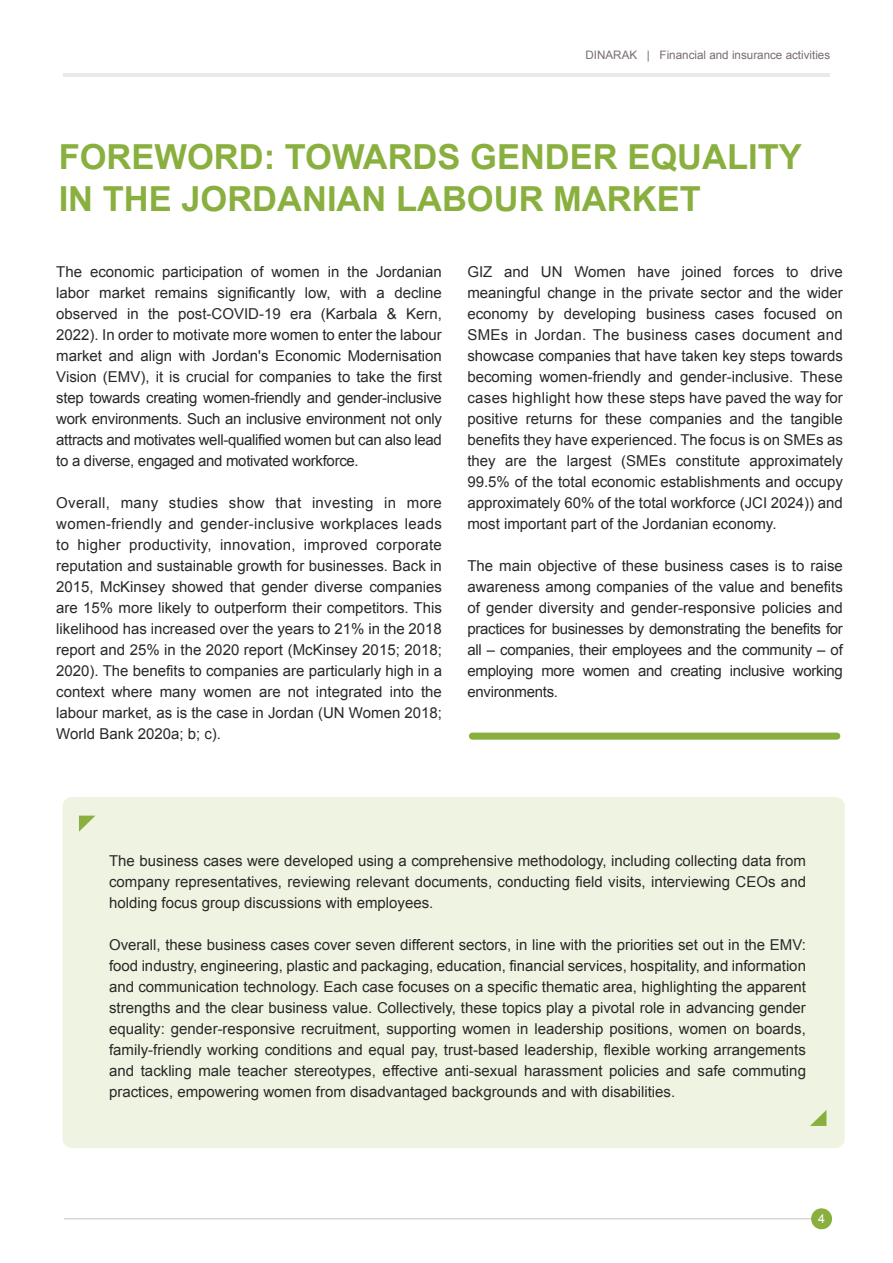
<style>
.page{position:relative;width:893px;height:1263px;background:#fff}
.page>*{position:absolute;margin:0;border:0;box-sizing:border-box;transform-origin:0 0}
.t1{font:700 34.5px/41.4px "Arial";color:#89b03f}
.t2{font:15px/21px "Arial";color:#2b2728;text-align:justify}
.t3{font:12.3px "Arial";color:#fff}
.t4{font:11.7px "Arial";color:#776e6c}
</style>
<div class="page">
<hr style="left:64px;top:1218px;width:765px;height:1px;background:#c6c5c4">
<div style="left:811px;top:1208px;width:21px;height:21px;background:#89b03f;border-radius:10px"></div>
<hr style="left:63px;top:73px;width:767px;height:4px;background:#e9e9e9">
<div style="left:62px;top:797px;width:783px;height:351px;background:#eff4e2;border-radius:10px"></div>
<svg style="left:79px;top:816px;width:16px;height:16px"></svg>
<svg style="left:810px;top:1110px;width:16px;height:16px"></svg>
<div style="left:469px;top:733px;width:371px;height:7px;background:#89b03f;border-radius:4px"></div>
<p class="t4" style="left:585px;top:48px;width:246px">DINARAK | Financial and insurance activities</p>
<h1 class="t1" style="left:59px;top:138px;width:745px">FOREWORD: TOWARDS GENDER EQUALITY<br>IN THE JORDANIAN LABOUR MARKET</h1>
<p class="t2" style="left:56px;top:262px;width:387px">The economic participation of women in the Jordanian labor market remains significantly low, with a decline observed in the post-COVID-19 era (Karbala &amp; Kern, 2022). In order to motivate more women to enter the labour market and align with Jordan's Economic Modernisation Vision (EMV), it is crucial for companies to take the first step towards creating women-friendly and gender-inclusive work environments. Such an inclusive environment not only attracts and motivates well-qualified women but can also lead to a diverse, engaged and motivated workforce.</p>
<p class="t2" style="left:56px;top:493px;width:387px">Overall, many studies show that investing in more women-friendly and gender-inclusive workplaces leads to higher productivity, innovation, improved corporate reputation and sustainable growth for businesses. Back in 2015, McKinsey showed that gender diverse companies are 15% more likely to outperform their competitors. This likelihood has increased over the years to 21% in the 2018 report and 25% in the 2020 report (McKinsey 2015; 2018; 2020). The benefits to companies are particularly high in a context where many women are not integrated into the labour market, as is the case in Jordan (UN Women 2018; World Bank 2020a; b; c).</p>
<p class="t2" style="left:467px;top:261px;width:377px">GIZ and UN Women have joined forces to drive meaningful change in the private sector and the wider economy by developing business cases focused on SMEs in Jordan. The business cases document and showcase companies that have taken key steps towards becoming women-friendly and gender-inclusive. These cases highlight how these steps have paved the way for positive returns for these companies and the tangible benefits they have experienced. The focus is on SMEs as they are the largest (SMEs constitute approximately 99.5% of the total economic establishments and occupy approximately 60% of the total workforce (JCI 2024)) and most important part of the Jordanian economy.</p>
<p class="t2" style="left:467px;top:555px;width:377px">The main objective of these business cases is to raise awareness among companies of the value and benefits of gender diversity and gender-responsive policies and practices for businesses by demonstrating the benefits for all – companies, their employees and the community – of employing more women and creating inclusive working environments.</p>
<p class="t2" style="left:109px;top:850px;width:698px">The business cases were developed using a comprehensive methodology, including collecting data from company representatives, reviewing relevant documents, conducting field visits, interviewing CEOs and holding focus group discussions with employees.</p>
<p class="t2" style="left:109px;top:934px;width:698px">Overall, these business cases cover seven different sectors, in line with the priorities set out in the EMV: food industry, engineering, plastic and packaging, education, financial services, hospitality, and information and communication technology. Each case focuses on a specific thematic area, highlighting the apparent strengths and the clear business value. Collectively, these topics play a pivotal role in advancing gender equality: gender-responsive recruitment, supporting women in leadership positions, women on boards, family-friendly working conditions and equal pay, trust-based leadership, flexible working arrangements and tackling male teacher stereotypes, effective anti-sexual harassment policies and safe commuting practices, empowering women from disadvantaged backgrounds and with disabilities.</p>
<p class="t3" style="left:818px;top:1211px;width:8px">4</p>
</div>
